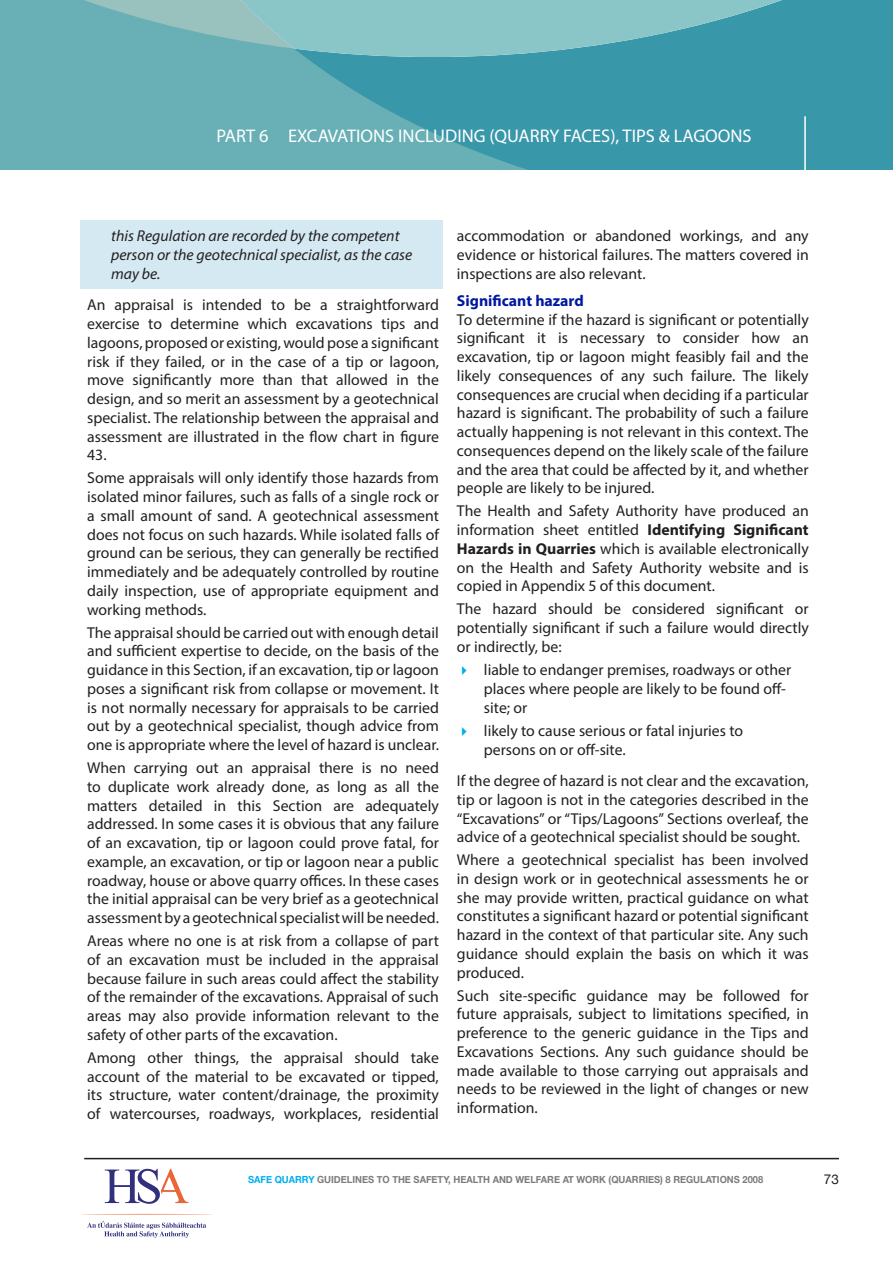
<style>
.page{position:relative;width:893px;height:1263px;background:#fff}
.page>*{position:absolute;margin:0;border:0;box-sizing:border-box;transform-origin:0 0}
.t1{font:18.3px "Myriad Pro";color:#fff}
.t2{font:15.75px/18.8px "Myriad Pro";color:#231f20;text-align:justify}
.t3{font:italic 15.75px/18.8px "Myriad Pro";color:#231f20}
.t4{font:13.5px "Helvetica Neue";color:#231f20}
.t5{font:700 9.75px "Helvetica Neue";color:#7a7c7f;scale:.95 1}
.s1{font-weight:700;color:#00199f}
.s2{font-weight:700}
.s3{color:#00aeef}
</style>
<div class="page">
<hr style="left:84px;top:1158px;width:755px;height:1px;background:#231f20">
<div style="left:80px;top:221px;width:363px;height:68px;background:#d5e9f2"></div>
<svg style="left:0;top:0;width:893px;height:169px;background:#59a8b3"></svg>
<hr style="left:804px;top:116px;width:2px;height:122px;background:#fff">
<svg style="left:81px;top:1214px;width:131px;height:1px"></svg>
<svg style="left:105px;top:1169px;width:84px;height:35px"></svg>
<svg style="left:87px;top:1221px;width:119px;height:17px"></svg>
<p class="t1" style="left:217px;top:124px;width:537px">PART 6 EXCAVATIONS INCLUDING (QUARRY FACES), TIPS &amp; LAGOONS</p>
<p class="t3" style="left:111px;top:227px;width:303px">this Regulation are recorded by the competent person or the geotechnical specialist, as the case may be.</p>
<p class="t2" style="left:87px;top:296px;width:353px">An appraisal is intended to be a straightforward exercise to determine which excavations tips and lagoons, proposed or existing, would pose a significant risk if they failed, or in the case of a tip or lagoon, move significantly more than that allowed in the design, and so merit an assessment by a geotechnical specialist. The relationship between the appraisal and assessment are illustrated in the flow chart in figure 43.</p>
<p class="t2" style="left:87px;top:468px;width:353px">Some appraisals will only identify those hazards from isolated minor failures, such as falls of a single rock or a small amount of sand. A geotechnical assessment does not focus on such hazards. While isolated falls of ground can be serious, they can generally be rectified immediately and be adequately controlled by routine daily inspection, use of appropriate equipment and working methods.</p>
<p class="t2" style="left:87px;top:623px;width:353px">The appraisal should be carried out with enough detail and sufficient expertise to decide, on the basis of the guidance in this Section, if an excavation, tip or lagoon poses a significant risk from collapse or movement. It is not normally necessary for appraisals to be carried out by a geotechnical specialist, though advice from one is appropriate where the level of hazard is unclear.</p>
<p class="t2" style="left:87px;top:758px;width:353px">When carrying out an appraisal there is no need to duplicate work already done, as long as all the matters detailed in this Section are adequately addressed. In some cases it is obvious that any failure of an excavation, tip or lagoon could prove fatal, for example, an excavation, or tip or lagoon near a public roadway, house or above quarry offices. In these cases the initial appraisal can be very brief as a geotechnical assessment by a geotechnical specialist will be needed.</p>
<p class="t2" style="left:87px;top:931px;width:353px">Areas where no one is at risk from a collapse of part of an excavation must be included in the appraisal because failure in such areas could affect the stability of the remainder of the excavations. Appraisal of such areas may also provide information relevant to the safety of other parts of the excavation.</p>
<p class="t2" style="left:87px;top:1048px;width:353px">Among other things, the appraisal should take account of the material to be excavated or tipped, its structure, water content/drainage, the proximity of watercourses, roadways, workplaces, residential</p>
<p class="t2" style="left:457px;top:226px;width:353px">accommodation or abandoned workings, and any evidence or historical failures. The matters covered in inspections are also relevant.</p>
<p class="t2" style="left:457px;top:291px;width:353px;text-align:left"><span class="s1">Significant hazard<br></span>To determine if the hazard is significant or potentially significant it is necessary to consider how an excavation, tip or lagoon might feasibly fail and the likely consequences of any such failure. The likely consequences are crucial when deciding if a particular hazard is significant. The probability of such a failure actually happening is not relevant in this context. The consequences depend on the likely scale of the failure and the area that could be affected by it, and whether people are likely to be injured.</p>
<p class="t2" style="left:457px;top:501px;width:353px">The Health and Safety Authority have produced an information sheet entitled <span class="s2">Identifying Significant Hazards in Quarries</span> which is available electronically on the Health and Safety Authority website and is copied in Appendix 5 of this document.</p>
<p class="t2" style="left:457px;top:599px;width:353px">The hazard should be considered significant or potentially significant if such a failure would directly or indirectly, be:</p>
<p class="t2" style="left:484px;top:660px;width:309px;text-align:left;text-indent:-27px"><span class="s3">✔</span> liable to endanger premises, roadways or other places where people are likely to be found off&shy;site; or</p>
<p class="t2" style="left:484px;top:721px;width:261px;text-indent:-27px"><span class="s3">✔</span> likely to cause serious or fatal injuries to persons on or off-site.</p>
<p class="t2" style="left:457px;top:771px;width:353px">If the degree of hazard is not clear and the excavation, tip or lagoon is not in the categories described in the “Excavations” or “Tips/Lagoons” Sections overleaf, the advice of a geotechnical specialist should be sought.</p>
<p class="t2" style="left:457px;top:850px;width:353px">Where a geotechnical specialist has been involved in design work or in geotechnical assessments he or she may provide written, practical guidance on what constitutes a significant hazard or potential significant hazard in the context of that particular site. Any such guidance should explain the basis on which it was produced.</p>
<p class="t2" style="left:457px;top:986px;width:353px">Such site-specific guidance may be followed for future appraisals, subject to limitations specified, in preference to the generic guidance in the Tips and Excavations Sections. Any such guidance should be made available to those carrying out appraisals and needs to be reviewed in the light of changes or new information.</p>
<p class="t5" style="left:248px;top:1172px;width:544px"><span class="s3">SAFE QUARRY</span> GUIDELINES TO THE SAFETY, HEALTH AND WELFARE AT WORK (QUARRIES) 8 REGULATIONS 2008</p>
<p class="t4" style="left:824px;top:1169px;width:17px">73</p>
</div>
